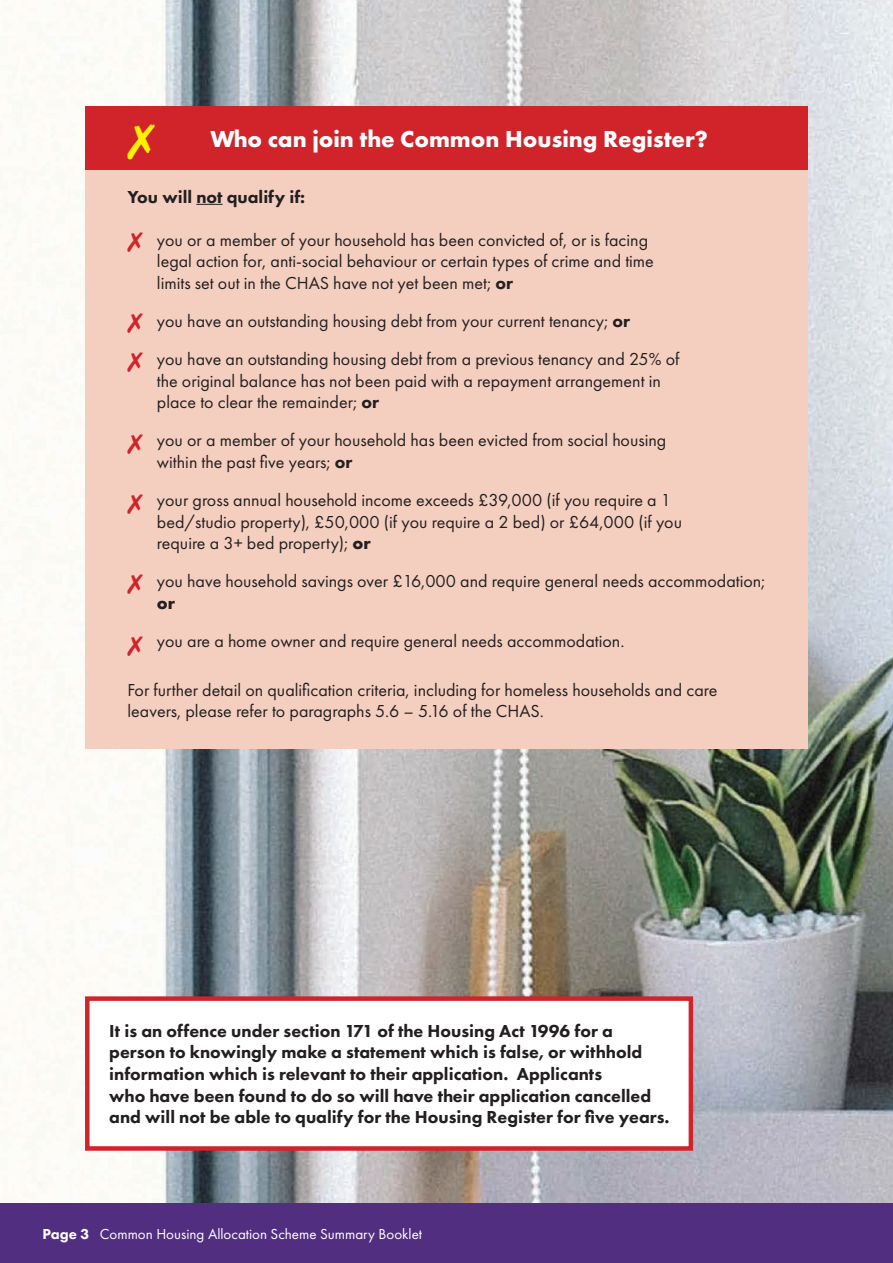
<style>
.page{position:relative;width:893px;height:1263px;background:#fff}
.page>*{position:absolute;margin:0;border:0;box-sizing:border-box;transform-origin:0 0}
.t1{font:700 24px "Futura PT";color:#fff}
.t2{font:18px/21.6px "Futura PT";color:#231f20}
.t3{font:800 18px/21.6px "Futura PT";color:#231f20}
.t4{font:700 18px "Futura PT";color:#231f20}
.t5{font:15px "Futura PT";color:#fff}
.s1{font-weight:800}
.s2{font-weight:700}
</style>
<div class="page">
<img style="left:0;top:0;width:893px;height:1203px">
<div style="left:0;top:1203px;width:893px;height:60px;background:#522e81"></div>
<div style="left:85px;top:106px;width:723px;height:643px;background:#f4cfc0"></div>
<svg style="left:196px;top:204px;width:27px;height:1px"></svg>
<div style="left:85px;top:106px;width:723px;height:64px;background:#d1232a"></div>
<div style="left:85px;top:996px;width:608px;height:155px;background:#fff;border:4px solid #d1232a"></div>
<p class="t1" style="left:210px;top:123px;width:499px">Who can join the Common Housing Register?</p>
<p class="t3" style="left:128px;top:185px;width:179px">You will not qualify if:</p>
<p class="t2" style="left:157px;top:229px;width:493px">you or a member of your household has been convicted of, or is facing</p>
<p class="t2" style="left:157px;top:250px;width:499px">legal action for, anti-social behaviour or certain types of crime and time</p>
<p class="t2" style="left:157px;top:272px;width:358px">limits set out in the CHAS have not yet been met; <span class="s1">or</span></p>
<p class="t2" style="left:157px;top:310px;width:474px">you have an outstanding housing debt from your current tenancy; <span class="s1">or</span></p>
<p class="t2" style="left:157px;top:348px;width:524px">you have an outstanding housing debt from a previous tenancy and 25% of</p>
<p class="t2" style="left:157px;top:370px;width:506px">the original balance has not been paid with a repayment arrangement in</p>
<p class="t2" style="left:157px;top:391px;width:224px">place to clear the remainder; <span class="s1">or</span></p>
<p class="t2" style="left:157px;top:430px;width:511px">you or a member of your household has been evicted from social housing</p>
<p class="t2" style="left:157px;top:451px;width:197px">within the past five years; <span class="s1">or</span></p>
<p class="t2" style="left:157px;top:489px;width:527px">your gross annual household income exceeds £39,000 (if you require a 1 bed/studio property), £50,000 (if you require a 2 bed) or £64,000 (if you</p>
<p class="t2" style="left:157px;top:532px;width:215px">require a 3+ bed property); <span class="s2">or</span></p>
<p class="t2" style="left:157px;top:571px;width:610px">you have household savings over £16,000 and require general needs accommodation;</p>
<p class="t4" style="left:157px;top:591px;width:20px">or</p>
<p class="t2" style="left:157px;top:630px;width:469px">you are a home owner and require general needs accommodation.</p>
<p class="t2" style="left:128px;top:679px;width:591px">For further detail on qualification criteria, including for homeless households and care</p>
<p class="t2" style="left:128px;top:700px;width:418px">leavers, please refer to paragraphs 5.6 – 5.16 of the CHAS.</p>
<p class="t3" style="left:109px;top:1020px;width:505px">It is an offence under section 171 of the Housing Act 1996 for a</p>
<p class="t3" style="left:109px;top:1041px;width:534px">person to knowingly make a statement which is false, or withhold</p>
<p class="t3" style="left:109px;top:1063px;width:544px">information which is relevant to their application. Applicants<br>who have been found to do so will have their application cancelled</p>
<p class="t3" style="left:109px;top:1106px;width:562px">and will not be able to qualify for the Housing Register for five years.</p>
<p class="t5" style="left:43px;top:1225px;width:381px"><span class="s1">Page 3</span> Common Housing Allocation Scheme Summary Booklet</p>
</div>
